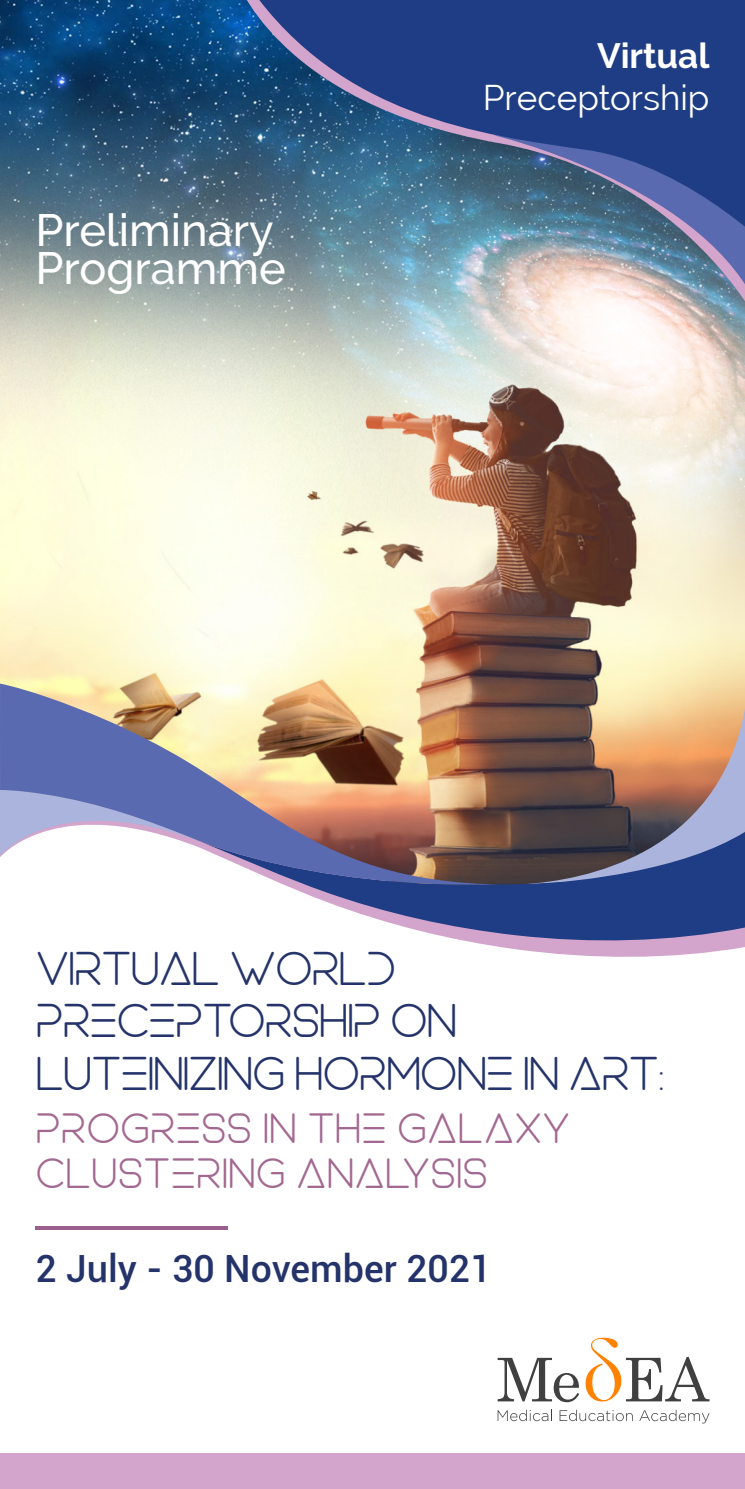
<style>
.page{position:relative;width:745px;height:1489px;background:#fff}
.page>*{position:absolute;margin:0;border:0;box-sizing:border-box;transform-origin:0 0}
.t1{font:47.5px/52.5px "Equinox";letter-spacing:-.03em;color:#24336a}
.t2{font:500 45px/37.5px "Raleway";color:#fff}
.t3{font:42.5px/45px "Equinox";color:#a36891}
.t4{font:500 37.5px "Roboto";color:#24336a}
.t5{font:35px "Raleway";color:#fff}
.t6{font:700 35px "Raleway";color:#fff}
</style>
<div class="page">
<img style="left:0;top:0;width:744px;height:685px">
<div style="left:0;top:1453px;width:744px;height:35px;background:#d3a4cc"></div>
<svg style="left:234px;top:0;width:259px;height:381px;background:#a2b7bb"></svg>
<svg style="left:493px;top:262px;width:251px;height:157px"></svg>
<svg style="left:250px;top:0;width:494px;height:262px;background:#39598c"></svg>
<svg style="left:477px;top:685px;width:267px;height:272px;background:#b2958c"></svg>
<svg style="left:521px;top:708px;width:223px;height:123px;background:#9e7966"></svg>
<svg style="left:285px;top:831px;width:459px;height:112px;background:#5a6694"></svg>
<img style="left:0;top:683px;width:498px;height:202px">
<svg style="left:497px;top:1357px;width:82px;height:44px"></svg>
<svg style="left:497px;top:1409px;width:52px;height:11px"></svg>
<svg style="left:559px;top:1409px;width:73px;height:11px"></svg>
<svg style="left:639px;top:1409px;width:70px;height:14px"></svg>
<svg style="left:585px;top:1337px;width:124px;height:64px"></svg>
<hr style="left:35px;top:1226px;width:193px;height:3px;background:#9b5f8b">
<p class="t2" style="left:35px;top:211px;width:251px">Preliminary<br>Programme</p>
<p class="t6" style="left:596px;top:36px;width:114px">Virtual</p>
<p class="t5" style="left:482px;top:78px;width:228px">Preceptorship</p>
<p class="t1" style="left:35px;top:941px;width:630px">VIRTUAL WORLD<br>PRECEPTORSHIP ON<br>LUTEINIZING HORMONE IN ART:</p>
<p class="t3" style="left:35px;top:1105px;width:536px">PROGRESS IN THE GALAXY<br>CLUSTERING ANALYSIS</p>
<p class="t4" style="left:35px;top:1241px;width:457px">2 July - 30 November 2021</p>
</div>
